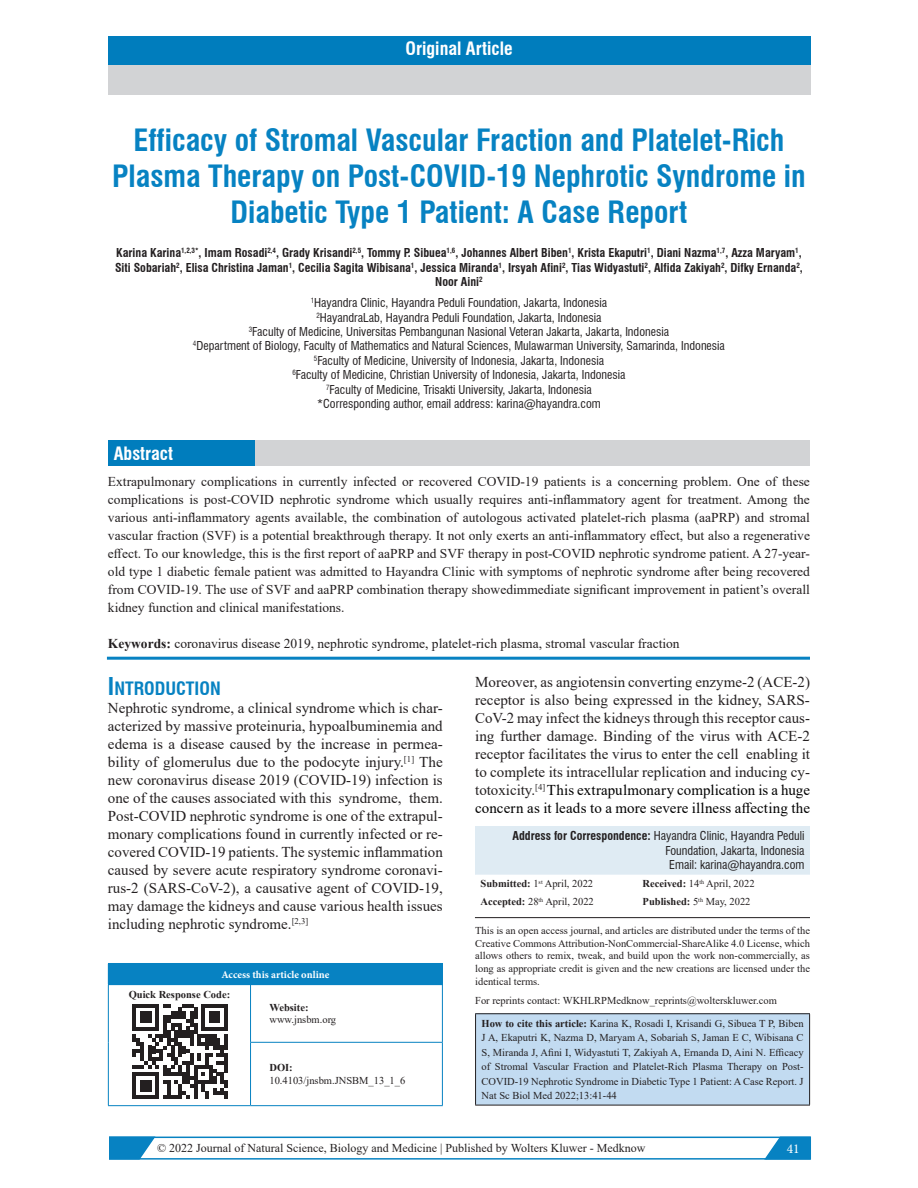
<style>
.page{position:relative;width:918px;height:1188px;background:#fff}
.page>*{position:absolute;margin:0;border:0;box-sizing:border-box;transform-origin:0 0}
.t1{font:700 condensed 30px/36px "Swiss 721 BT";color:#0782c2;text-align:center}
.t2{font:700 condensed 18px "Swiss 721 BT";color:#fff}
.JNSBM_Heading_1_fina{font:700 condensed 18px "Swiss 721 BT";color:#0782c2}
.JNSBM_BODY_Paragraph{font:15px/18px "Times New Roman";color:#231f20;text-align:justify}
.t3{font:13.5px/18px "Times New Roman";color:#231f20;text-align:justify}
.t4{font:13.5px "Minion Pro";color:#fff}
.First_Page_Table_2_b{font:condensed 12px/14.4px "Swiss 721 BT";color:#231f20;text-align:right}
.t5{font:700 condensed 12px/14.4px "Swiss 721 BT";color:#231f20;text-align:center}
.t6{font:12px "Times New Roman";color:#231f20}
.First_Page_Table_2_b-2{font:10.5px/14.4px "Times New Roman";color:#231f20;text-align:justify}
.First_Page_Table_2_b-3{font:700 10.5px "Times New Roman";color:#231f20}
.t7{font:700 10.5px "Minion Pro";color:#fff}
.s1{font-weight:700}
.s2{font-size:24px}
.s3{color:#000}
.s4{font-weight:400}
</style>
<div class="page">
<div style="left:108px;top:36px;width:702px;height:30px;background:#007dbd"></div>
<div style="left:108px;top:66px;width:702px;height:29px;background:#d2d3d5"></div>
<div style="left:108px;top:440px;width:147px;height:26px;background:#007dbd"></div>
<div style="left:255px;top:440px;width:555px;height:26px;background:#d2d3d5"></div>
<div style="left:108px;top:963px;width:334px;height:22px;background:#0782c2"></div>
<hr style="left:251px;top:963px;width:192px;height:1px;background:#0782c2">
<svg style="left:442px;top:964px;width:1px;height:20px"></svg>
<hr style="left:108px;top:985px;width:1px;height:57px;background:#0782c2">
<hr style="left:251px;top:984px;width:192px;height:1px;background:#0782c2">
<hr style="left:250px;top:985px;width:1px;height:57px;background:#0782c2">
<hr style="left:442px;top:985px;width:1px;height:57px;background:#0782c2">
<hr style="left:108px;top:1042px;width:1px;height:63px;background:#0782c2">
<hr style="left:250px;top:1042px;width:193px;height:1px;background:#0782c2">
<hr style="left:250px;top:1043px;width:1px;height:62px;background:#0782c2">
<hr style="left:442px;top:1043px;width:1px;height:62px;background:#0782c2">
<hr style="left:108px;top:1105px;width:143px;height:1px;background:#0782c2">
<hr style="left:251px;top:1105px;width:192px;height:1px;background:#0782c2">
<div style="left:475px;top:826px;width:335px;height:49px;background:#dfebf3"></div>
<div style="left:476px;top:1014px;width:334px;height:91px;background:#c2dbf1"></div>
<hr style="left:475px;top:1013px;width:335px;height:1px;background:#231f20">
<hr style="left:475px;top:1014px;width:1px;height:91px;background:#231f20">
<hr style="left:809px;top:1014px;width:1px;height:91px;background:#231f20">
<hr style="left:475px;top:1105px;width:335px;height:1px;background:#231f20">
<hr style="left:107px;top:657px;width:703px;height:3px;background:#0782c2">
<hr style="left:475px;top:917px;width:335px;height:1px;background:#231f20">
<div style="left:109px;top:1137px;width:702px;height:23px;border:2px solid #0782c2"></div>
<svg style="left:109px;top:1136px;width:48px;height:24px"></svg>
<svg style="left:763px;top:1136px;width:48px;height:24px"></svg>
<div style="left:778px;top:1143px;width:30px;height:11px;background:#0782c2"></div>
<div style="left:777px;top:1142px;width:32px;height:13px;border:2px solid #0782c2"></div>
<svg style="left:133px;top:1004px;width:95px;height:95px"></svg>
<p class="t2" style="left:406px;top:38px;width:109px">Original Article</p>
<p class="t1" style="left:112px;top:122px;width:695px">Efficacy of Stromal Vascular Fraction and Platelet-Rich<br>Plasma Therapy on Post-COVID-19 Nephrotic Syndrome in<br>Diabetic Type 1 Patient: A Case Report</p>
<p class="t5" style="left:115px;top:246px;width:689px">Karina Karina<sup>1,2,3*</sup>, Imam Rosadi<sup>2,4</sup>, Grady Krisandi<sup>2,5</sup>, Tommy P. Sibuea<sup>1,6</sup>, Johannes Albert Biben<sup>1</sup>, Krista Ekaputri<sup>1</sup>, Diani Nazma<sup>1,7</sup>, Azza Maryam<sup>1</sup>,<br>Siti Sobariah<sup>2</sup>, Elisa Christina Jaman<sup>1</sup>, Cecilia Sagita Wibisana<sup>1</sup>, Jessica Miranda<sup>1</sup>, Irsyah Afini<sup>2</sup>, Tias Widyastuti<sup>2</sup>, Alfida Zakiyah<sup>2</sup>, Difky Ernanda<sup>2</sup>,<br>Noor Aini<sup>2</sup></p>
<p class="First_Page_Table_2_b" style="left:311px;top:296px;width:298px"><sup>1</sup>Hayandra Clinic, Hayandra Peduli Foundation, Jakarta, Indonesia</p>
<p class="First_Page_Table_2_b" style="left:316px;top:310px;width:287px"><sup>2</sup>HayandraLab, Hayandra Peduli Foundation, Jakarta, Indonesia</p>
<p class="First_Page_Table_2_b" style="left:249px;top:324px;width:422px"><sup>3</sup>Faculty of Medicine, Universitas Pembangunan Nasional Veteran Jakarta, Jakarta, Indonesia</p>
<p class="First_Page_Table_2_b" style="left:193px;top:339px;width:534px"><sup>4</sup>Department of Biology, Faculty of Mathematics and Natural Sciences, Mulawarman University, Samarinda, Indonesia</p>
<p class="First_Page_Table_2_b" style="left:314px;top:353px;width:292px"><sup>5</sup>Faculty of Medicine, University of Indonesia, Jakarta, Indonesia</p>
<p class="First_Page_Table_2_b" style="left:292px;top:368px;width:335px"><sup>6</sup>Faculty of Medicine, Christian University of Indonesia, Jakarta, Indonesia</p>
<p class="First_Page_Table_2_b" style="left:326px;top:382px;width:267px"><sup>7</sup>Faculty of Medicine, Trisakti University, Jakarta, Indonesia</p>
<p class="First_Page_Table_2_b" style="left:317px;top:396px;width:285px">*Corresponding author, email address: karina@hayandra.com</p>
<p class="t2" style="left:114px;top:442px;width:61px">Abstract</p>
<p class="t3" style="left:108px;top:472px;width:704px">Extrapulmonary complications in currently infected or recovered COVID-19 patients is a concerning problem. One of these complications is post-COVID nephrotic syndrome which usually requires anti-inflammatory agent for treatment. Among the various anti-inflammatory agents available, the combination of autologous activated platelet-rich plasma (aaPRP) and stromal vascular fraction (SVF) is a potential breakthrough therapy. It not only exerts an anti-inflammatory effect, but also a regenerative effect. To our knowledge, this is the first report of aaPRP and SVF therapy in post-COVID nephrotic syndrome patient. A 27-year&shy;old type 1 diabetic female patient was admitted to Hayandra Clinic with symptoms of nephrotic syndrome after being recovered from COVID-19. The use of SVF and aaPRP combination therapy showedimmediate significant improvement in patient’s overall kidney function and clinical manifestations.</p>
<p class="t3" style="left:108px;top:634px;width:573px"><span class="s1">Keywords:</span> coronavirus disease 2019, nephrotic syndrome, platelet-rich plasma, stromal vascular fraction</p>
<p class="JNSBM_Heading_1_fina" style="left:108px;top:678px;width:114px"><span class="s2">I</span>NTRODUCTION</p>
<p class="JNSBM_BODY_Paragraph" style="left:108px;top:699px;width:336px">Nephrotic syndrome, a clinical syndrome which is char&shy;acterized by massive proteinuria, hypoalbuminemia and edema is a disease caused by the increase in permea&shy;bility of glomerulus due to the podocyte injury.<sup>[1]</sup> The new coronavirus disease 2019 (COVID-19) infection is one of the causes associated with this syndrome, them.<br>Post-COVID nephrotic syndrome is one of the extrapul&shy;monary complications found in currently infected or re&shy;covered COVID-19 patients. The systemic inflammation caused by severe acute respiratory syndrome coronavi&shy;rus-2 (SARS-CoV-2), a causative agent of COVID-19, may damage the kidneys and cause various health issues including nephrotic syndrome.<sup>[2,3]</sup></p>
<p class="t7" style="left:221px;top:967px;width:109px">Access this article online</p>
<p class="First_Page_Table_2_b-3" style="left:129px;top:987px;width:103px">Quick Response Code:</p>
<p class="First_Page_Table_2_b-3" style="left:269px;top:1000px;width:41px">Website:</p>
<p class="First_Page_Table_2_b-2" style="left:269px;top:1012px;width:68px">www.jnsbm.org</p>
<p class="First_Page_Table_2_b-3" style="left:269px;top:1060px;width:25px">DOI:</p>
<p class="First_Page_Table_2_b-2" style="left:269px;top:1073px;width:137px">10.4103/jnsbm.JNSBM_13_1_6</p>
<p class="JNSBM_BODY_Paragraph" style="left:475px;top:673px;width:336px">Moreover, as angiotensin converting enzyme-2 (ACE-2) receptor is also being expressed in the kidney, SARS-CoV-2 may infect the kidneys through this receptor caus&shy;ing further damage. Binding of the virus with ACE-2 receptor facilitates the virus to enter the cell enabling it to complete its intracellular replication and inducing cy&shy;totoxicity.<sup>[4]</sup> <span class="s3">This extrapulmonary complication is a huge concern as it leads to a more severe illness affecting the</span></p>
<p class="First_Page_Table_2_b" style="left:512px;top:829px;width:294px"><span class="s1">Address for Correspondence:</span> Hayandra Clinic, Hayandra Peduli<br>Foundation, Jakarta, Indonesia</p>
<p class="First_Page_Table_2_b" style="left:669px;top:858px;width:137px">Email: karina@hayandra.com</p>
<p class="First_Page_Table_2_b-2" style="left:481px;top:876px;width:114px"><span class="s1">Submitted:</span> 1<sup>st</sup> April, 2022</p>
<p class="First_Page_Table_2_b-2" style="left:643px;top:876px;width:114px"><span class="s1">Received:</span> 14<sup>th</sup> April, 2022</p>
<p class="First_Page_Table_2_b-2" style="left:481px;top:894px;width:115px"><span class="s1">Accepted:</span> 28<sup>th</sup> April, 2022</p>
<p class="First_Page_Table_2_b-3" style="left:643px;top:894px;width:109px">Published: <span class="s4">5</span><sup>th</sup> <span class="s4">May, 2022</span></p>
<p class="First_Page_Table_2_b-2" style="left:475px;top:924px;width:336px;line-height:12.6px">This is an open access journal, and articles are distributed under the terms of the Creative Commons Attribution‑NonCommercial‑ShareAlike 4.0 License, which allows others to remix, tweak, and build upon the work non‑commercially, as long as appropriate credit is given and the new creations are licensed under the identical terms.</p>
<p class="First_Page_Table_2_b-2" style="left:475px;top:993px;width:303px">For reprints contact: WKHLRPMedknow_reprints@wolterskluwer.com</p>
<p class="First_Page_Table_2_b-2" style="left:482px;top:1016px;width:324px"><span class="s1">How to cite this article:</span> Karina K, Rosadi I, Krisandi G, Sibuea T P, Biben J A, Ekaputri K, Nazma D, Maryam A, Sobariah S, Jaman E C, Wibisana C S, Miranda J, Afini I, Widyastuti T, Zakiyah A, Ernanda D, Aini N. Efficacy of Stromal Vascular Fraction and Platelet-Rich Plasma Therapy on Post-COVID-19 Nephrotic Syndrome in Diabetic Type 1 Patient: A Case Report. J Nat Sc Biol Med 2022;13:41-44</p>
<p class="t6" style="left:157px;top:1140px;width:490px">© 2022 Journal of Natural Science, Biology and Medicine | Published by Wolters Kluwer - Medknow</p>
<p class="t4" style="left:787px;top:1140px;width:14px">41</p>
</div>
